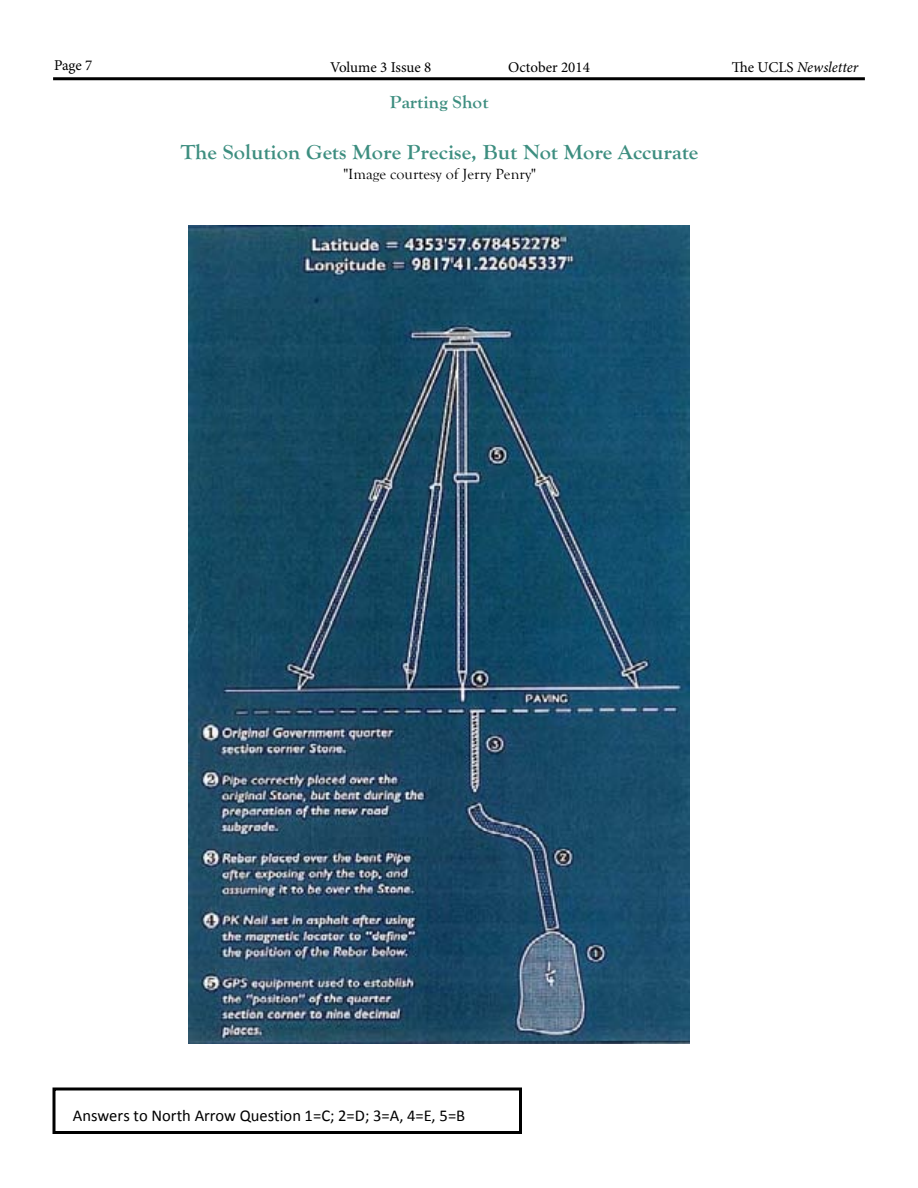
<style>
.page{position:relative;width:918px;height:1188px;background:#fff}
.page>*{position:absolute;margin:0;border:0;box-sizing:border-box;transform-origin:0 0}
.t1{font:700 21.15px "Goudy Old Style T";color:#3d8e80;scale:1.06 1}
.t2{font:700 18.15px "Goudy Old Style T";color:#3d8e80;scale:1.06 1}
.t3{font:16.5px "Calibri";color:#000}
.t4{font:15.15px "Goudy Old Style T";color:#000;scale:1.06 1}
.t5{font:15px "Minion Pro";letter-spacing:-.005em;color:#000}
.t6{font:italic 15px "Minion Pro";letter-spacing:-.005em;color:#000}
.s1{font-style:normal}
</style>
<div class="page">
<img style="left:188px;top:225px;width:502px;height:818px">
<div style="left:52px;top:1088px;width:470px;height:46px;border:3px solid #000"></div>
<hr style="left:53px;top:77px;width:812px;height:3px;background:#000">
<p class="t5" style="left:54px;top:55px;width:40px">Page 7</p>
<p class="t5" style="left:330px;top:57px;width:103px">Volume 3 Issue 8</p>
<p class="t5" style="left:508px;top:57px;width:83px">October 2014</p>
<p class="t6" style="left:732px;top:56px;width:128px"><span class="s1">The UCLS</span> Newsletter</p>
<p class="t2" style="left:390px;top:92px;width:95px">Parting Shot</p>
<p class="t1" style="left:181px;top:141px;width:490px">The Solution Gets More Precise, But Not More Accurate</p>
<p class="t4" style="left:343px;top:165px;width:183px">"Image courtesy of Jerry Penry"</p>
<p class="t3" style="left:73px;top:1105px;width:394px">Answers to North Arrow Question 1=C; 2=D; 3=A, 4=E, 5=B</p>
</div>
